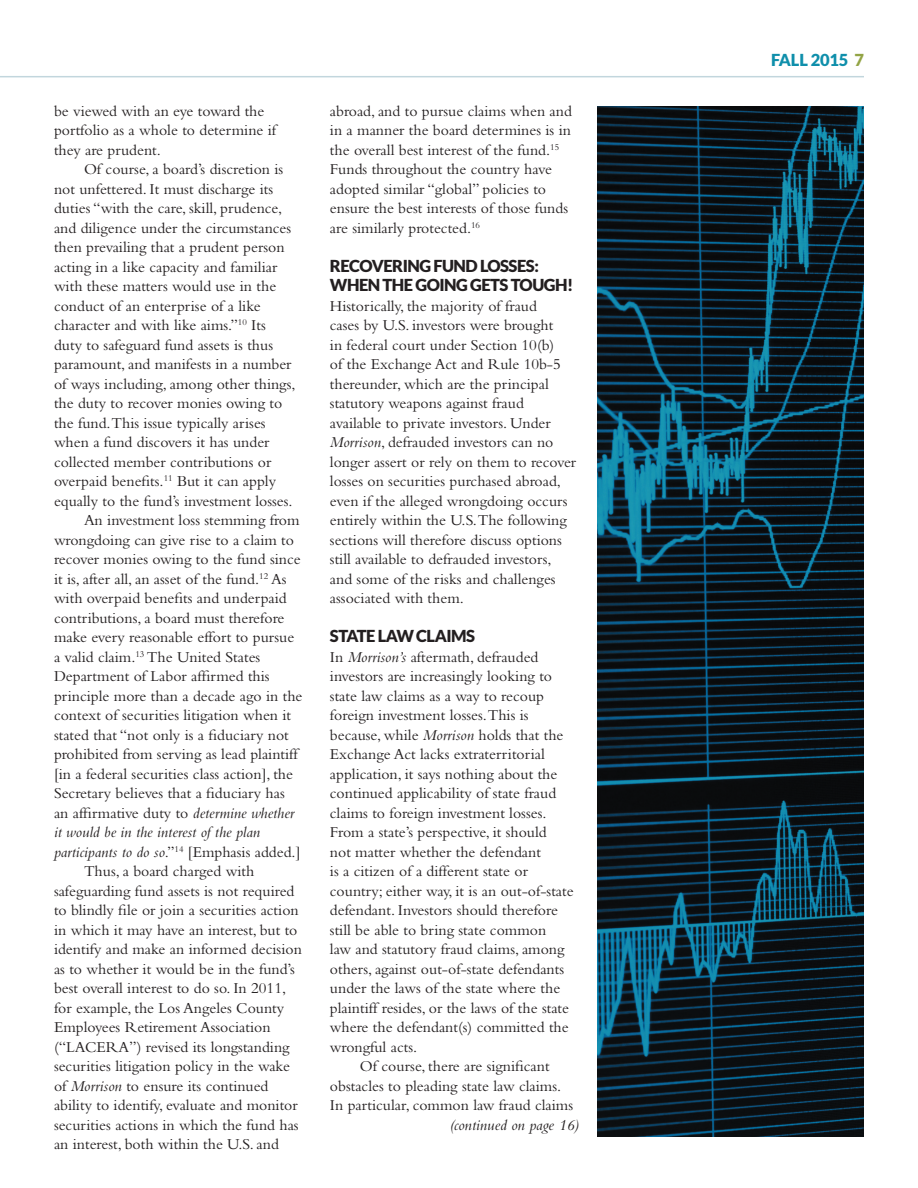
<style>
.page{position:relative;width:918px;height:1188px;background:#fff}
.page>*{position:absolute;margin:0;border:0;box-sizing:border-box;transform-origin:0 0}
.t1{font:900 16.5px/19.5px "Lato";letter-spacing:-.03em;color:#231f20}
.t2{font:900 16.5px "Lato";letter-spacing:-.01em;color:#0f8fab}
.t3{font:15.75px/19.5px "Bembo";color:#231f20}
.t4{font:italic 15.75px "Bembo";color:#231f20}
.s1{font-style:italic}
.s2{color:#93a445}
</style>
<div class="page">
<hr style="left:0;top:76px;width:864px;height:1px;background:#c2d6dd">
<img style="left:597px;top:106px;width:267px;height:1030px">
<p class="t3" style="left:54px;top:101px;width:224px">be viewed with an eye toward the portfolio as a whole to determine if they are prudent.</p>
<p class="t3" style="left:54px;top:159px;width:243px;text-indent:30px">Of course, a board’s discretion is not unfettered. It must discharge its duties “with the care, skill, prudence, and diligence under the circumstances then prevailing that a prudent person acting in a like capacity and familiar with these matters would use in the conduct of an enterprise of a like character and with like aims.”<sup>10</sup> Its duty to safeguard fund assets is thus paramount, and manifests in a number of ways including, among other things, the duty to recover monies owing to the fund.This issue typically arises when a fund discovers it has under collected member contributions or overpaid benefits.<sup>11</sup> But it can apply equally to the fund’s investment losses.</p>
<p class="t3" style="left:54px;top:510px;width:250px;text-indent:30px">An investment loss stemming from wrongdoing can give rise to a claim to recover monies owing to the fund since it is, after all, an asset of the fund.<sup>12</sup> As with overpaid benefits and underpaid contributions, a board must therefore make every reasonable effort to pursue a valid claim.<sup>13</sup> The United States Department of Labor affirmed this principle more than a decade ago in the context of securities litigation when it stated that “not only is a fiduciary not prohibited from serving as lead plaintiff [in a federal securities class action], the Secretary believes that a fiduciary has an affirmative duty to <span class="s1">determine whether it would be in the interest of the plan participants to do so</span>.”<sup>14</sup> [Emphasis added.]</p>
<p class="t3" style="left:54px;top:861px;width:249px;text-indent:30px">Thus, a board charged with safeguarding fund assets is not required to blindly file or join a securities action in which it may have an interest, but to identify and make an informed decision as to whether it would be in the fund’s best overall interest to do so. In 2011, for example, the Los Angeles County Employees Retirement Association (“LACERA”) revised its longstanding securities litigation policy in the wake of <span class="s1">Morrison</span> to ensure its continued ability to identify, evaluate and monitor securities actions in which the fund has an interest, both within the U.S. and</p>
<p class="t3" style="left:330px;top:101px;width:243px">abroad, and to pursue claims when and in a manner the board determines is in the overall best interest of the fund.<sup>15<br></sup>Funds throughout the country have adopted similar “global” policies to ensure the best interests of those funds are similarly protected.<sup>16</sup></p>
<p class="t1" style="left:330px;top:256px;width:245px">RECOVERING FUND LOSSES:<br>WHEN THE GOING GETS TOUGH!</p>
<p class="t3" style="left:330px;top:296px;width:248px">Historically, the majority of fraud<br>cases by U.S. investors were brought<br>in federal court under Section 10(b)<br>of the Exchange Act and Rule 10b-5 thereunder, which are the principal statutory weapons against fraud available to private investors. Under <span class="s1">Morrison</span>, defrauded investors can no longer assert or rely on them to recover losses on securities purchased abroad, even if the alleged wrongdoing occurs entirely within the U.S.The following sections will therefore discuss options still available to defrauded investors, and some of the risks and challenges associated with them.</p>
<p class="t1" style="left:330px;top:626px;width:147px">STATE LAW CLAIMS</p>
<p class="t3" style="left:330px;top:647px;width:245px">In <span class="s1">Morrison’s</span> aftermath, defrauded investors are increasingly looking to state law claims as a way to recoup foreign investment losses.This is because, while <span class="s1">Morrison</span> holds that the Exchange Act lacks extraterritorial application, it says nothing about the continued applicability of state fraud claims to foreign investment losses.<br>From a state’s perspective, it should<br>not matter whether the defendant<br>is a citizen of a different state or country; either way, it is an out-of-state defendant. Investors should therefore still be able to bring state common<br>law and statutory fraud claims, among others, against out-of-state defendants under the laws of the state where the plaintiff resides, or the laws of the state where the defendant(s) committed the wrongful acts.</p>
<p class="t3" style="left:330px;top:1056px;width:233px;text-indent:30px">Of course, there are significant obstacles to pleading state law claims.</p>
<p class="t3" style="left:330px;top:1095px;width:245px">In particular, common law fraud claims</p>
<p class="t4" style="left:450px;top:1116px;width:131px">(continued on page 16)</p>
<p class="t2" style="left:771px;top:50px;width:94px">FALL 2015 <span class="s2">7</span></p>
</div>
